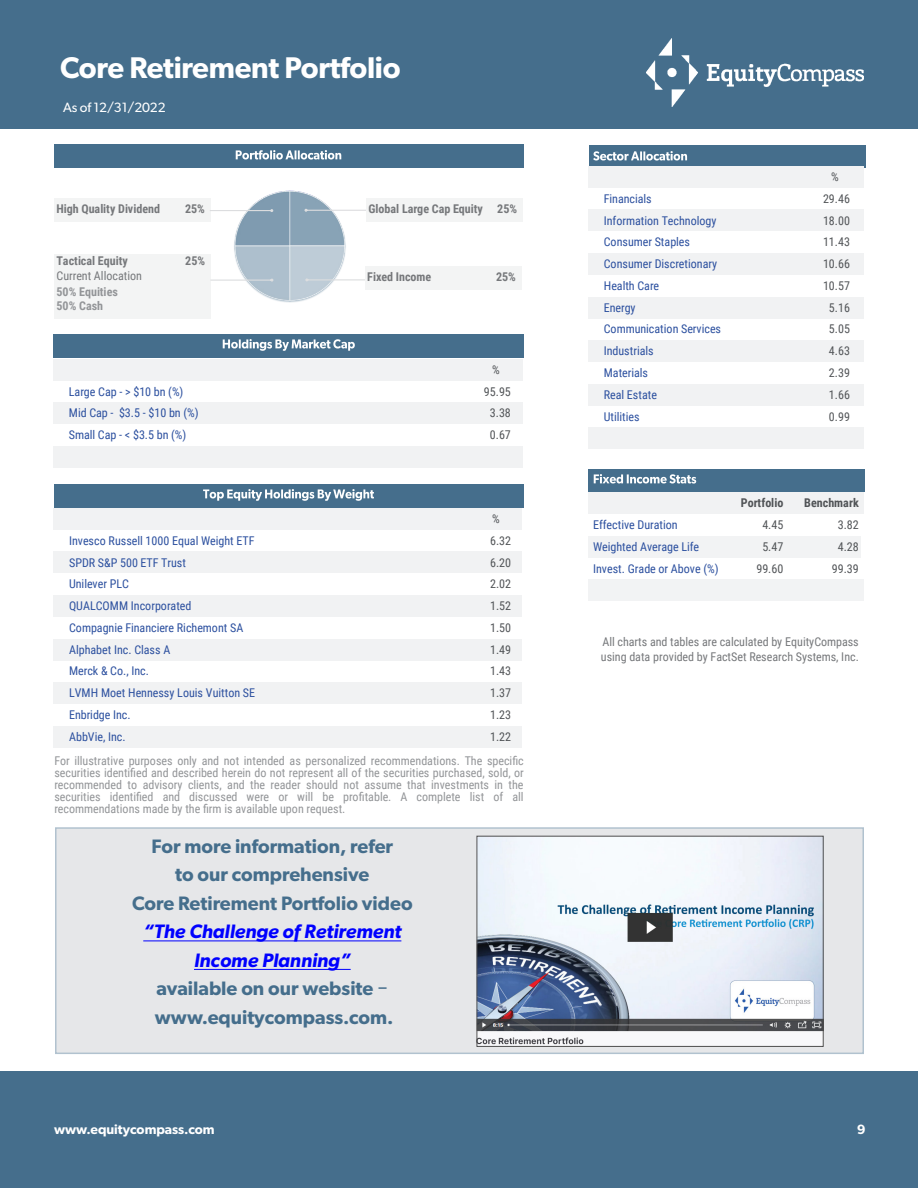
<style>
.page{position:relative;width:918px;height:1188px;background:#fff}
.page>*{position:absolute;margin:0;border:0;box-sizing:border-box;transform-origin:0 0}
.About_Us_Body{font:600 30px "Gibson";letter-spacing:-.01em;color:#fff}
.About_Us_Body-2{font:600 19.5px/28.5px "Gibson";color:#456e8c;text-align:center}
.t1{font:600 13.5px "Gibson";color:#fff}
.About_Us_Body-3{font:13.5px "Gibson";letter-spacing:-.01em;color:#fff}
.t2{font:12.15px "Roboto Condensed";color:#2c509f}
.t3{font:12.15px "Roboto Condensed";color:#515457}
.t4{font:700 12.15px "Roboto Condensed";color:#515457}
.t5{font:12px/12px "Roboto Condensed";letter-spacing:-.005em;color:#939598;text-align:justify}
.t6{font:12px "Roboto Condensed";color:#2c509f}
.t7{font:12px/15px "Roboto Condensed";color:#76787b}
.t8{font:12px "Roboto Condensed";color:#515457}
.t9{font:700 12px "Roboto Condensed";color:#76787b}
.t10{font:700 12px/15px "Roboto Condensed";color:#939598}
.s1{font-weight:400;color:#76787b}
.s2{font-style:italic;color:#00f}
.s3{font-family:"Roboto Condensed";font-weight:400}
</style>
<div class="page">
<div style="left:55px;top:827px;width:809px;height:227px;background:#e6e7e9;border:2px solid #b1c2cf"></div>
<div style="left:0;top:1071px;width:918px;height:117px;background:#456e8c"></div>
<div style="left:0;top:0;width:918px;height:128px;background:#456e8c"></div>
<img style="left:646px;top:38px;width:218px;height:69px">
<img style="left:479px;top:838px;width:342px;height:207px">
<div style="left:477px;top:836px;width:346px;height:211px;border:1px solid #4d4d4d"></div>
<hr style="left:143px;top:941px;width:258px;height:1px;background:#00f">
<hr style="left:194px;top:969px;width:157px;height:1px;background:#00f">
<div style="left:54px;top:145px;width:469px;height:23px;background:#456e8c"></div>
<img style="left:235px;top:150px;width:107px;height:10px">
<div style="left:54px;top:334px;width:470px;height:24px;background:#456e8c"></div>
<img style="left:223px;top:339px;width:132px;height:12px">
<div style="left:54px;top:484px;width:469px;height:24px;background:#456e8c"></div>
<img style="left:203px;top:489px;width:171px;height:11px">
<div style="left:589px;top:146px;width:276px;height:22px;background:#456e8c"></div>
<img style="left:594px;top:151px;width:94px;height:10px">
<div style="left:589px;top:469px;width:276px;height:22px;background:#456e8c"></div>
<img style="left:593px;top:474px;width:104px;height:10px">
<img style="left:230px;top:190px;width:120px;height:113px">
<div style="left:54px;top:198px;width:157px;height:24px;background:#f3f4f4"></div>
<hr style="left:210px;top:210px;width:62px;height:1px;background:#dcdddf">
<hr style="left:306px;top:210px;width:74px;height:1px;background:#dcdddf">
<div style="left:54px;top:254px;width:157px;height:64px;background:#f3f4f4"></div>
<div style="left:366px;top:198px;width:157px;height:24px;background:#f3f4f4"></div>
<hr style="left:307px;top:279px;width:74px;height:1px;background:#dcdddf">
<div style="left:365px;top:266px;width:157px;height:24px;background:#f3f4f4"></div>
<hr style="left:210px;top:280px;width:62px;height:1px;background:#dcdddf">
<div style="left:589px;top:167px;width:275px;height:21px;background:#f1f2f3"></div>
<div style="left:589px;top:209px;width:275px;height:22px;background:#f1f2f3"></div>
<div style="left:589px;top:253px;width:275px;height:22px;background:#f1f2f3"></div>
<div style="left:589px;top:297px;width:275px;height:22px;background:#f1f2f3"></div>
<div style="left:589px;top:340px;width:275px;height:22px;background:#f1f2f3"></div>
<div style="left:589px;top:384px;width:275px;height:22px;background:#f1f2f3"></div>
<div style="left:589px;top:427px;width:275px;height:22px;background:#f1f2f3"></div>
<div style="left:54px;top:359px;width:469px;height:22px;background:#f1f2f3"></div>
<div style="left:54px;top:402px;width:469px;height:22px;background:#f1f2f3"></div>
<div style="left:54px;top:446px;width:469px;height:22px;background:#f1f2f3"></div>
<div style="left:54px;top:509px;width:468px;height:21px;background:#f1f2f3"></div>
<div style="left:54px;top:551px;width:468px;height:22px;background:#f1f2f3"></div>
<div style="left:54px;top:595px;width:468px;height:22px;background:#f1f2f3"></div>
<div style="left:54px;top:639px;width:468px;height:21px;background:#f1f2f3"></div>
<div style="left:54px;top:682px;width:468px;height:22px;background:#f1f2f3"></div>
<div style="left:54px;top:726px;width:468px;height:22px;background:#f1f2f3"></div>
<div style="left:589px;top:493px;width:274px;height:21px;background:#f1f2f3"></div>
<div style="left:589px;top:536px;width:272px;height:22px;background:#f2f3f4"></div>
<div style="left:589px;top:579px;width:274px;height:22px;background:#f2f3f4"></div>
<p class="About_Us_Body" style="left:60px;top:50px;width:342px">Core Retirement Portfolio</p>
<p class="About_Us_Body-3" style="left:63px;top:100px;width:104px">As of 12/31/2022</p>
<p class="t9" style="left:56px;top:200px;width:105px">High Quality Dividend</p>
<p class="t9" style="left:185px;top:200px;width:21px">25%</p>
<p class="t9" style="left:57px;top:253px;width:73px">Tactical Equity</p>
<p class="t9" style="left:185px;top:253px;width:21px">25%</p>
<p class="t10" style="left:57px;top:268px;width:87px"><span class="s1">Current Allocation<br></span>50% Equities<br>50% Cash</p>
<p class="t9" style="left:369px;top:201px;width:150px">Global Large Cap Equity 25%</p>
<p class="t9" style="left:367px;top:269px;width:66px">Fixed Income</p>
<p class="t9" style="left:496px;top:269px;width:21px">25%</p>
<p class="t3" style="left:492px;top:361px;width:9px">%</p>
<p class="t2" style="left:69px;top:383px;width:116px">Large Cap - &gt; $10 bn (%)</p>
<p class="t3" style="left:484px;top:383px;width:29px">95.95</p>
<p class="t2" style="left:69px;top:405px;width:131px">Mid Cap - $3.5 - $10 bn (%)</p>
<p class="t3" style="left:490px;top:405px;width:23px">3.38</p>
<p class="t2" style="left:69px;top:426px;width:119px">Small Cap - &lt; $3.5 bn (%)</p>
<p class="t3" style="left:490px;top:426px;width:23px">0.67</p>
<p class="t8" style="left:492px;top:510px;width:9px">%</p>
<p class="t6" style="left:69px;top:532px;width:187px">Invesco Russell 1000 Equal Weight ETF</p>
<p class="t8" style="left:490px;top:532px;width:23px">6.32</p>
<p class="t6" style="left:69px;top:554px;width:119px">SPDR S&amp;P 500 ETF Trust</p>
<p class="t8" style="left:490px;top:554px;width:23px">6.20</p>
<p class="t6" style="left:69px;top:576px;width:61px">Unilever PLC</p>
<p class="t8" style="left:490px;top:576px;width:23px">2.02</p>
<p class="t6" style="left:69px;top:597px;width:124px">QUALCOMM Incorporated</p>
<p class="t8" style="left:490px;top:597px;width:23px">1.52</p>
<p class="t6" style="left:69px;top:619px;width:176px">Compagnie Financiere Richemont SA</p>
<p class="t8" style="left:490px;top:619px;width:23px">1.50</p>
<p class="t6" style="left:69px;top:641px;width:103px">Alphabet Inc. Class A</p>
<p class="t8" style="left:490px;top:641px;width:23px">1.49</p>
<p class="t6" style="left:69px;top:663px;width:81px">Merck &amp; Co., Inc.</p>
<p class="t8" style="left:490px;top:663px;width:23px">1.43</p>
<p class="t6" style="left:69px;top:685px;width:188px">LVMH Moet Hennessy Louis Vuitton SE</p>
<p class="t8" style="left:490px;top:685px;width:23px">1.37</p>
<p class="t6" style="left:69px;top:706px;width:63px">Enbridge Inc.</p>
<p class="t8" style="left:490px;top:706px;width:23px">1.23</p>
<p class="t6" style="left:69px;top:728px;width:58px">AbbVie, Inc.</p>
<p class="t8" style="left:490px;top:728px;width:23px">1.22</p>
<p class="t5" style="left:54px;top:754px;width:471px">For illustrative purposes only and not intended as personalized recommendations. The specific securities identified and described herein do not represent all of the securities purchased, sold, or recommended to advisory clients, and the reader should not assume that investments in the securities identified and discussed were or will be profitable. A complete list of all recommendations made by the firm is available upon request.</p>
<p class="About_Us_Body-2" style="left:132px;top:831px;width:282px">For more information, refer<br>to our comprehensive<br>Core Retirement Portfolio video <span class="s2">“The Challenge of Retirement<br>Income Planning”<br></span>available on our website <span class="s3">– </span>www.equitycompass.com.</p>
<p class="t1" style="left:54px;top:1121px;width:162px">www.equitycompass.com</p>
<p class="t8" style="left:831px;top:168px;width:9px">%</p>
<p class="t6" style="left:604px;top:190px;width:49px">Financials</p>
<p class="t8" style="left:823px;top:190px;width:28px">29.46</p>
<p class="t6" style="left:604px;top:212px;width:114px">Information Technology</p>
<p class="t8" style="left:823px;top:212px;width:28px">18.00</p>
<p class="t6" style="left:604px;top:234px;width:88px">Consumer Staples</p>
<p class="t8" style="left:823px;top:234px;width:28px">11.43</p>
<p class="t6" style="left:604px;top:255px;width:115px">Consumer Discretionary</p>
<p class="t8" style="left:823px;top:255px;width:28px">10.66</p>
<p class="t6" style="left:604px;top:277px;width:57px">Health Care</p>
<p class="t8" style="left:823px;top:277px;width:28px">10.57</p>
<p class="t6" style="left:604px;top:299px;width:33px">Energy</p>
<p class="t8" style="left:829px;top:299px;width:23px">5.16</p>
<p class="t6" style="left:604px;top:321px;width:119px">Communication Services</p>
<p class="t8" style="left:829px;top:321px;width:23px">5.05</p>
<p class="t6" style="left:604px;top:343px;width:51px">Industrials</p>
<p class="t8" style="left:829px;top:343px;width:23px">4.63</p>
<p class="t6" style="left:604px;top:364px;width:46px">Materials</p>
<p class="t8" style="left:829px;top:364px;width:23px">2.39</p>
<p class="t6" style="left:604px;top:386px;width:55px">Real Estate</p>
<p class="t8" style="left:829px;top:386px;width:23px">1.66</p>
<p class="t6" style="left:604px;top:408px;width:37px">Utilities</p>
<p class="t8" style="left:829px;top:408px;width:23px">0.99</p>
<p class="t4" style="left:741px;top:494px;width:44px">Portfolio</p>
<p class="t4" style="left:804px;top:494px;width:56px">Benchmark</p>
<p class="t2" style="left:593px;top:516px;width:86px">Effective Duration</p>
<p class="t3" style="left:762px;top:516px;width:23px">4.45</p>
<p class="t3" style="left:838px;top:516px;width:23px">3.82</p>
<p class="t2" style="left:593px;top:538px;width:108px">Weighted Average Life</p>
<p class="t3" style="left:762px;top:538px;width:23px">5.47</p>
<p class="t3" style="left:838px;top:538px;width:23px">4.28</p>
<p class="t2" style="left:593px;top:560px;width:127px">Invest. Grade or Above (%)</p>
<p class="t3" style="left:756px;top:560px;width:29px">99.60</p>
<p class="t3" style="left:832px;top:560px;width:29px">99.39</p>
<p class="t7" style="left:601px;top:634px;width:259px">All charts and tables are calculated by EquityCompass using data provided by FactSet Research Systems, Inc.</p>
<p class="t1" style="left:857px;top:1121px;width:10px">9</p>
</div>
